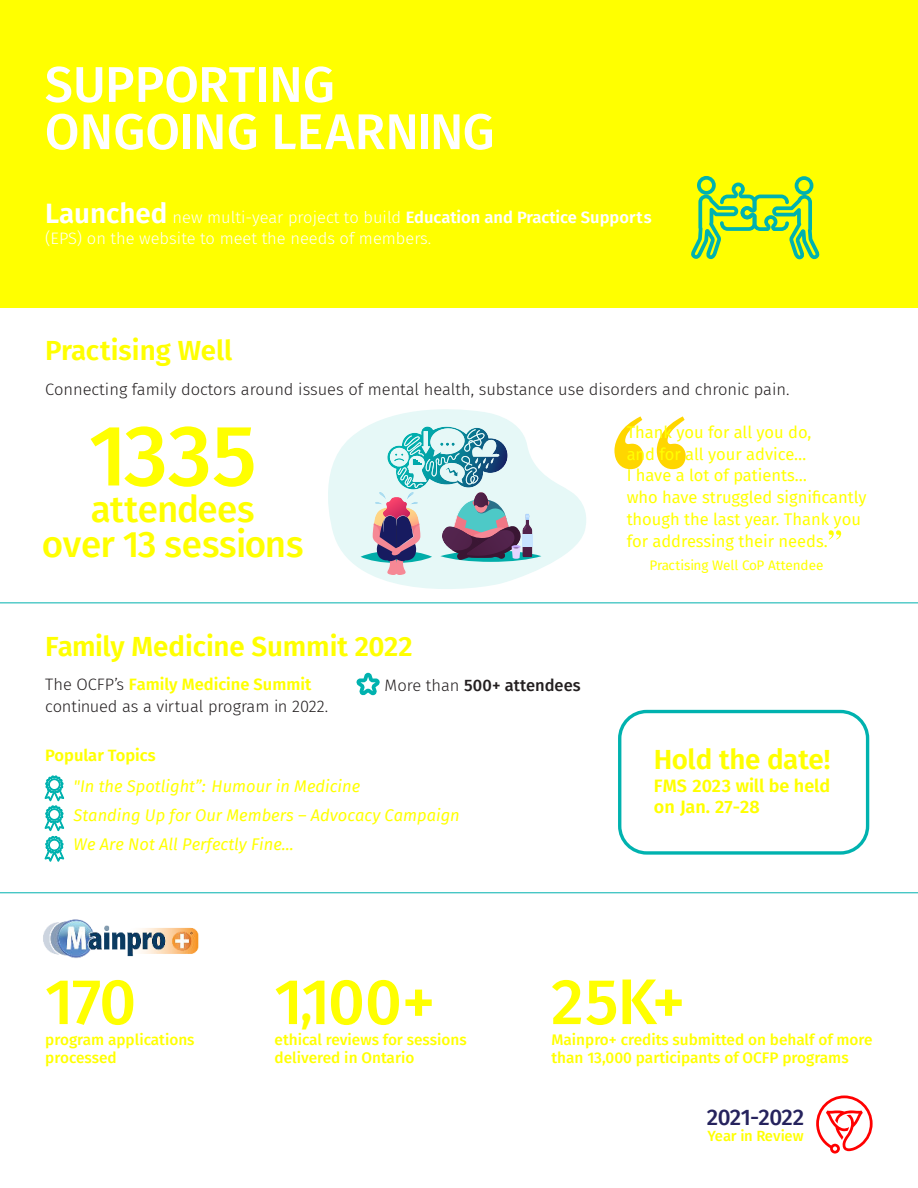
<style>
.page{position:relative;width:918px;height:1188px;background:#fff}
.page>*{position:absolute;margin:0;border:0;box-sizing:border-box;transform-origin:0 0}
.t1{font:500 86.25px "Fira Sans";color:#ff0}
.t2{font:500 64.5px "Fira Sans";letter-spacing:-.025em;color:#ff0}
.t3{font:500 50.25px/47.2px "Fira Sans";color:#fff}
.t4{font:500 36.75px/34.5px "Fira Sans";letter-spacing:-.02em;color:#ff0;text-align:center}
.t5{font:600 27.75px "Fira Sans";color:#ff0}
.t6{font:600 27.75px "Fira Sans";letter-spacing:-.02em;color:#ff0}
.t7{font:500 22.5px "Fira Sans";letter-spacing:-.02em;color:#26235d}
.t8{font:600 18px/20.2px "Fira Sans";color:#ff0}
.t9{font:16.5px/21.8px "Fira Sans";color:#ff0}
.t10{font:300 16.5px "Fira Sans";color:#231f20}
.t11{font:300 16.5px/21.8px "Fira Sans";color:#fff}
.t12{font:italic 16.5px/29.2px "Fira Sans";color:#ff0}
.t13{font:600 16.5px "Fira Sans";color:#ff0}
.t14{font:500 16.5px "Fira Sans";color:#231f20}
.t15{font:500 15.3px/18.3px "Fira Sans";color:#ff0}
.t16{font:500 14.85px "Fira Sans";letter-spacing:-.02em;color:#ff0}
.t17{font:13.5px "Fira Sans";color:#ff0}
.s1{font-weight:600;font-size:27.75px}
.s2{font-weight:600}
.s3{font-weight:300;color:#231f20}
.s4{font-weight:300}
.s5{font-size:49.5px}
</style>
<div class="page">
<div style="left:0;top:0;width:918px;height:308px;background:#ff0"></div>
<svg style="left:328px;top:409px;width:258px;height:180px;fill:#e6f8f7"></svg>
<svg style="left:361px;top:551px;width:71px;height:12px"></svg>
<svg style="left:440px;top:550px;width:101px;height:12px"></svg>
<svg style="left:373px;top:426px;width:159px;height:149px"></svg>
<svg style="left:816px;top:1095px;width:57px;height:59px"></svg>
<hr style="left:0;top:603px;width:918px;height:1px;background:#00b2af">
<hr style="left:0;top:893px;width:918px;height:1px;background:#00b2af">
<svg style="left:356px;top:673px;width:24px;height:22px"></svg>
<svg style="left:691px;top:176px;width:129px;height:83px"></svg>
<svg style="left:614px;top:416px;width:72px;height:53px"></svg>
<svg style="left:829px;top:530px;width:12px;height:10px"></svg>
<img style="left:43px;top:919px;width:156px;height:39px">
<svg style="left:44px;top:775px;width:20px;height:87px"></svg>
<div style="left:618px;top:710px;width:251px;height:145px;border:3px solid #00b2af;border-radius:27px"></div>
<h3 class="t3" style="left:45px;top:61px;width:451px">SUPPORTING<br>ONGOING LEARNING</h3>
<p class="t11" style="left:45px;top:206px;width:608px"><span class="s1">Launched</span> new multi-year project to build <span class="s2">Education and Practice Supports </span>(EPS) on the website to meet the needs of members.</p>
<h3 class="t5" style="left:45px;top:331px;width:189px">Practising Well</h3>
<p class="t10" style="left:45px;top:378px;width:746px">Connecting family doctors around issues of mental health, substance use disorders and chronic pain.</p>
<h1 class="t1" style="left:89px;top:395px;width:170px">1335</h1>
<h3 class="t4" style="left:42px;top:492px;width:264px">attendees<br>over 13 sessions</h3>
<h3 class="t5" style="left:45px;top:627px;width:369px">Family Medicine Summit 2022</h3>
<p class="t13" style="left:45px;top:673px;width:268px"><span class="s3">The OCFP’s</span> Family Medicine Summit</p>
<p class="t14" style="left:385px;top:674px;width:197px"><span class="s4">More than</span> 500+ attendees</p>
<p class="t10" style="left:45px;top:694px;width:284px">continued as a virtual program in 2022.</p>
<p class="t13" style="left:45px;top:744px;width:112px">Popular Topics</p>
<p class="t12" style="left:74px;top:771px;width:388px">"In the Spotlight”: Humour in Medicine<br>Standing Up for Our Members – Advocacy Campaign<br>We Are Not All Perfectly Fine...</p>
<p class="t9" style="left:627px;top:421px;width:241px">Thank you for all you do,<br>and for all your advice…<br>I have a lot of patients…<br>who have struggled significantly though the last year. Thank you for addressing their needs.</p>
<p class="t17" style="left:650px;top:556px;width:175px">Practising Well CoP Attendee</p>
<h3 class="t6" style="left:654px;top:740px;width:178px">Hold the date!</h3>
<p class="t8" style="left:654px;top:776px;width:178px">FMS 2023 will be held on Jan. 27-28</p>
<h2 class="t2" style="left:45px;top:956px;width:93px">170</h2>
<p class="t15" style="left:45px;top:1030px;width:151px">program applications processed</p>
<h2 class="t2" style="left:274px;top:956px;width:163px">1<span class="s5">,</span>100+</h2>
<p class="t15" style="left:275px;top:1030px;width:194px">ethical reviews for sessions delivered in Ontario</p>
<h2 class="t2" style="left:551px;top:956px;width:136px">25K+</h2>
<p class="t15" style="left:552px;top:1030px;width:323px">Mainpro+ credits submitted on behalf of more than 13,000 participants of OCFP programs</p>
<h3 class="t7" style="left:707px;top:1101px;width:99px">2021-2022</h3>
<p class="t16" style="left:708px;top:1125px;width:97px">Year in Review</p>
</div>
